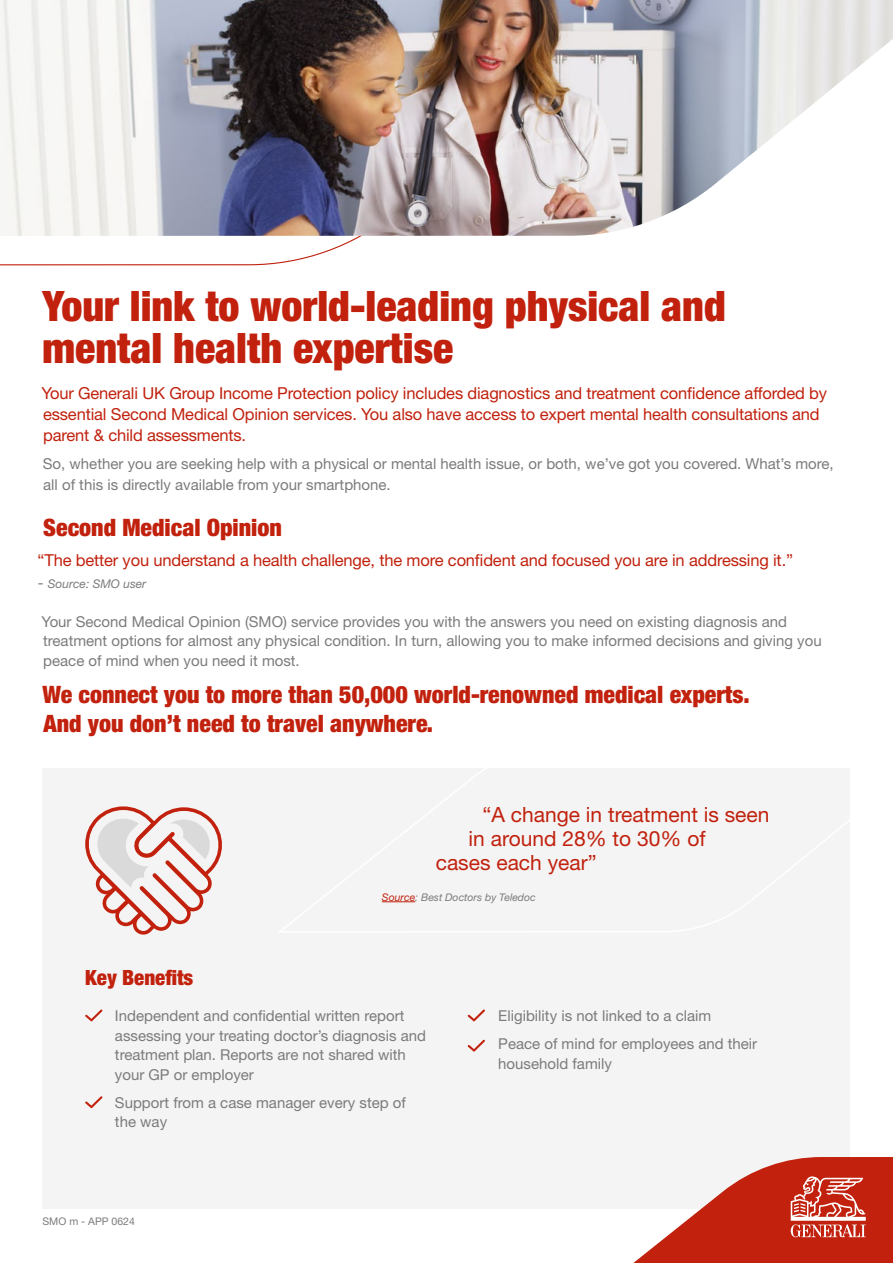
<style>
.page{position:relative;width:893px;height:1263px;background:#fff}
.page>*{position:absolute;margin:0;border:0;box-sizing:border-box;transform-origin:0 0}
.t1{font:900 condensed 42px/42px "Helvetica Neue LT Std";color:#c1210d}
.t2{font:900 condensed 24px/28.8px "Helvetica Neue LT Std";color:#c1210d}
.t3{font:21px "Helvetica Neue LT Std";color:#c1210d}
.t4{font:900 condensed 21px "Helvetica Neue LT Std";color:#c1210d}
.t5{font:16.5px/21px "Helvetica Neue LT Std";letter-spacing:-.01em;color:#c1210d}
.t6{font:15px/19.5px "Helvetica Neue LT Std";color:#7c7b7b}
.t7{font:italic 12px "Helvetica Neue LT Std";color:#7c7b7b}
.t8{font:italic 10.5px "Helvetica Neue LT Std";color:#7c7b7b}
.t9{font:10.5px "Helvetica Neue LT Std";color:#7c7b7b}
.s1{font-style:normal;font-size:15px}
.s2{color:#c1210d}
</style>
<div class="page">
<div style="left:43px;top:769px;width:807px;height:440px;background:#f4f4f4"></div>
<svg style="left:633px;top:1157px;width:260px;height:106px"></svg>
<svg style="left:85px;top:1009px;width:18px;height:12px"></svg>
<svg style="left:468px;top:1009px;width:17px;height:12px"></svg>
<svg style="left:468px;top:1040px;width:17px;height:11px"></svg>
<svg style="left:85px;top:1096px;width:18px;height:12px"></svg>
<img style="left:0;top:0;width:893px;height:236px">
<svg style="left:277px;top:768px;width:573px;height:164px"></svg>
<svg style="left:85px;top:806px;width:137px;height:128px"></svg>
<h1 class="t1" style="left:43px;top:285px;width:685px">Your link to world-leading physical and mental health expertise</h1>
<p class="t5" style="left:41px;top:382px;width:787px">Your Generali UK Group Income Protection policy includes diagnostics and treatment confidence afforded by essential Second Medical Opinion services. You also have access to expert mental health consultations and parent &amp; child assessments.</p>
<p class="t6" style="left:43px;top:452px;width:792px;line-height:21.6px">So, whether you are seeking help with a physical or mental health issue, or both, we’ve got you covered. What’s more, all of this is directly available from your smartphone.</p>
<h2 class="t2" style="left:43px;top:513px;width:240px">Second Medical Opinion</h2>
<p class="t5" style="left:38px;top:549px;width:757px">“The better you understand a health challenge, the more confident and focused you are in addressing it.”</p>
<p class="t7" style="left:38px;top:576px;width:110px"><span class="s1">-</span> Source: SMO user</p>
<p class="t6" style="left:42px;top:611px;width:782px">Your Second Medical Opinion (SMO) service provides you with the answers you need on existing diagnosis and treatment options for almost any physical condition. In turn, allowing you to make informed decisions and giving you peace of mind when you need it most.</p>
<h2 class="t2" style="left:43px;top:680px;width:709px">We connect you to more than 50,000 world-renowned medical experts.<br>And you don’t need to travel anywhere.</h2>
<h3 class="t3" style="left:482px;top:802px;width:289px">“A change in treatment is seen</h3>
<h3 class="t3" style="left:469px;top:826px;width:238px">in around 28% to 30% of</h3>
<h3 class="t3" style="left:436px;top:850px;width:163px">cases each year”</h3>
<p class="t8" style="left:382px;top:891px;width:156px"><span class="s2">Source</span>: Best Doctors by Teledoc</p>
<h3 class="t4" style="left:85px;top:964px;width:110px">Key Benefits</h3>
<p class="t6" style="left:115px;top:1006px;width:313px">Independent and confidential written report assessing your treating doctor’s diagnosis and treatment plan. Reports are not shared with your GP or employer</p>
<p class="t6" style="left:115px;top:1092px;width:292px">Support from a case manager every step of the way</p>
<p class="t9" style="left:43px;top:1215px;width:94px">SMO m - APP 0624</p>
<p class="t6" style="left:498px;top:1001px;width:260px;line-height:28px">Eligibility is not linked to a claim<br>Peace of mind for employees and their</p>
<p class="t6" style="left:498px;top:1053px;width:115px">household family</p>
</div>
